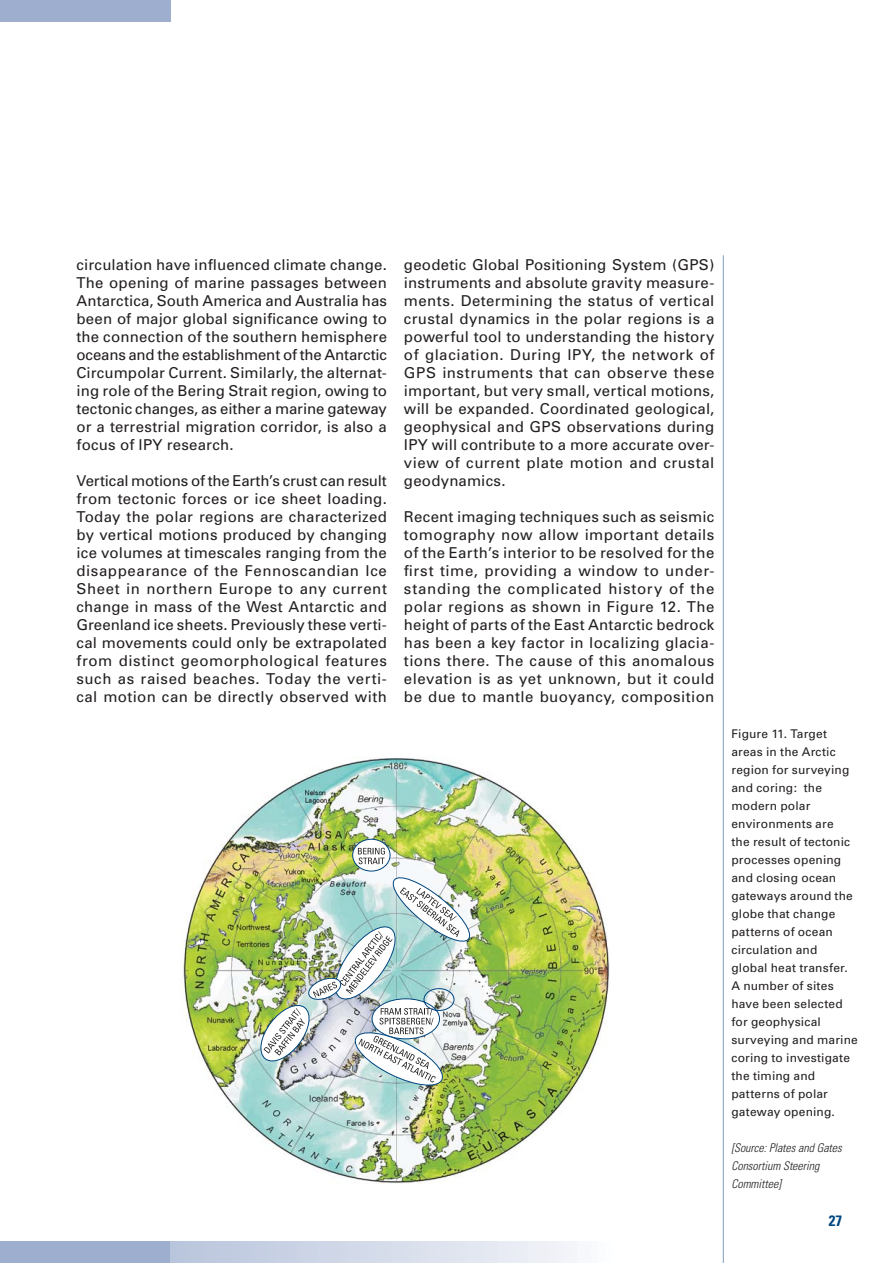
<style>
.page{position:relative;width:893px;height:1263px;background:#fff}
.page>*{position:absolute;margin:0;border:0;box-sizing:border-box;transform-origin:0 0}
.t1{font:15px/18px "Univers";letter-spacing:.025em;color:#231f20;text-align:justify}
.t2{font:700 condensed 15px "Univers";color:#00467f}
.t3{font:12px/18px "Univers";letter-spacing:.015em;color:#231f20}
.t4{font:italic 300 condensed 12px/18px "Univers";letter-spacing:-.005em;color:#231f20}
</style>
<div class="page">
<div style="left:0;top:0;width:170px;height:21px;background:#9daece"></div>
<div style="left:0;top:1242px;width:170px;height:21px;background:#9daece"></div>
<div style="left:170px;top:1242px;width:451px;height:21px;background:linear-gradient(to right,#b7c3db,#fafafc)"></div>
<img style="left:180px;top:758px;width:429px;height:426px">
<svg style="left:353px;top:839px;width:37px;height:32px"></svg>
<div style="left:352px;top:839px;width:38px;height:32px;border:1px solid #00467f;border-radius:50%"></div>
<svg style="left:358px;top:848px;width:27px;height:16px"></svg>
<img style="left:258px;top:874px;width:215px;height:216px">
<hr style="left:723px;top:255px;width:1px;height:1008px;background:#839bc1">
<p class="t1" style="left:76px;top:257px;width:312px">circulation have influenced climate change.<br>The opening of marine passages between Antarctica, South America and Australia has been of major global significance owing to the connection of the southern hemisphere oceans and the establishment of the Antarctic Circumpolar Current. Similarly, the alternat&shy;ing role of the Bering Strait region, owing to tectonic changes, as either a marine gateway or a terrestrial migration corridor, is also a focus of IPY research.</p>
<p class="t1" style="left:76px;top:473px;width:312px">Vertical motions of the Earth’s crust can result from tectonic forces or ice sheet loading.<br>Today the polar regions are characterized by vertical motions produced by changing ice volumes at timescales ranging from the disappearance of the Fennoscandian Ice Sheet in northern Europe to any current change in mass of the West Antarctic and Greenland ice sheets. Previously these verti&shy;cal movements could only be extrapolated from distinct geomorphological features such as raised beaches. Today the verti&shy;cal motion can be directly observed with</p>
<p class="t1" style="left:404px;top:257px;width:312px">geodetic Global Positioning System (GPS) instruments and absolute gravity measure&shy;ments. Determining the status of vertical crustal dynamics in the polar regions is a powerful tool to understanding the history of glaciation. During IPY, the network of GPS instruments that can observe these important, but very small, vertical motions, will be expanded. Coordinated geological, geophysical and GPS observations during IPY will contribute to a more accurate over&shy;view of current plate motion and crustal geodynamics.</p>
<p class="t1" style="left:404px;top:509px;width:312px">Recent imaging techniques such as seismic tomography now allow important details of the Earth’s interior to be resolved for the first time, providing a window to under&shy;standing the complicated history of the polar regions as shown in Figure 12. The height of parts of the East Antarctic bedrock has been a key factor in localizing glacia&shy;tions there. The cause of this anomalous elevation is as yet unknown, but it could be due to mantle buoyancy, composition</p>
<p class="t3" style="left:731px;top:726px;width:128px">Figure 11. Target areas in the Arctic region for surveying and coring: the modern polar environments are<br>the result of tectonic processes opening and closing ocean gateways around the globe that change patterns of ocean circulation and<br>global heat transfer.<br>A number of sites have been selected for geophysical surveying and marine coring to investigate the timing and patterns of polar gateway opening.</p>
<p class="t4" style="left:731px;top:1140px;width:112px">[Source: Plates and Gates<br>Consortium Steering<br>Committee]</p>
<p class="t2" style="left:829px;top:1215px;width:15px">27</p>
</div>
